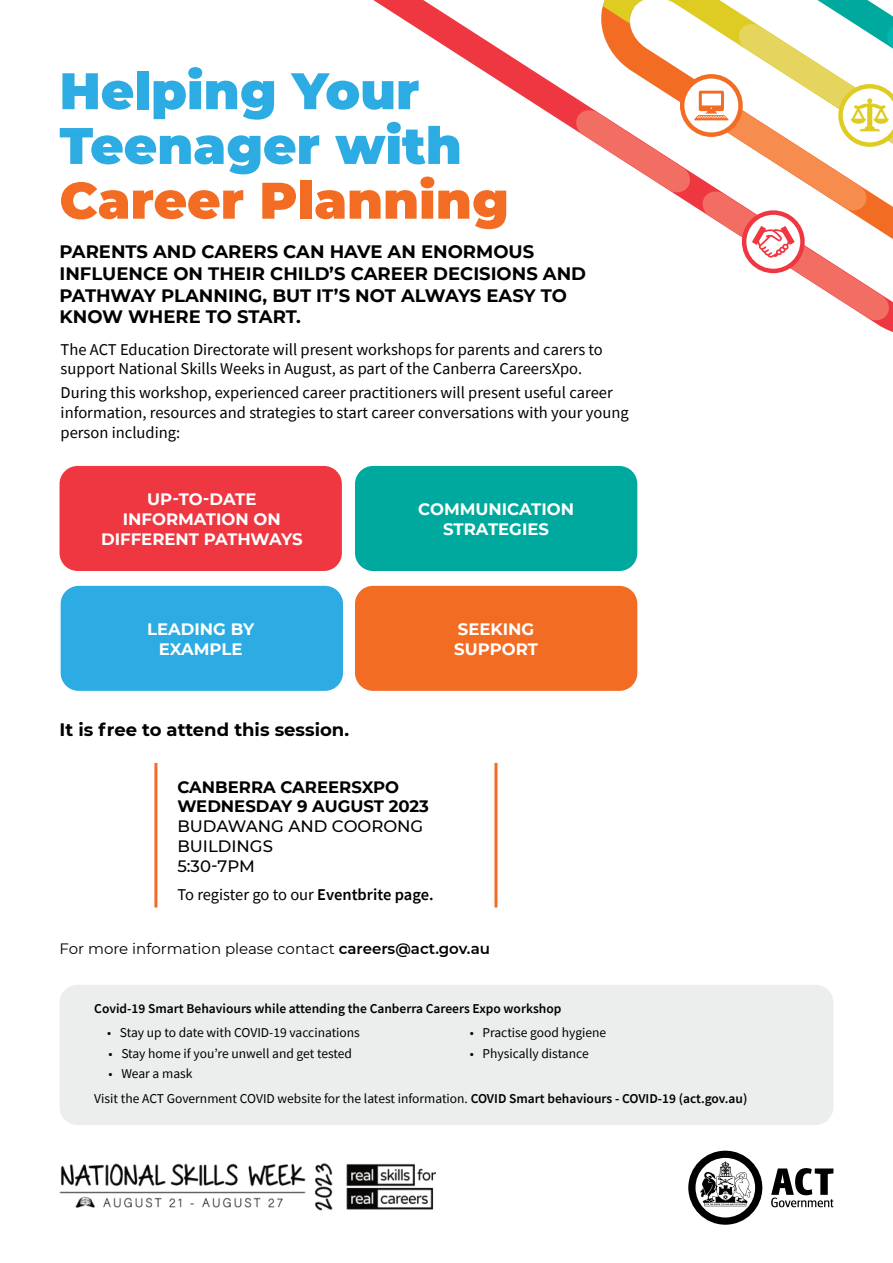
<style>
.page{position:relative;width:893px;height:1263px;background:#fff}
.page>*{position:absolute;margin:0;border:0;box-sizing:border-box;transform-origin:0 0}
.t1{font:900 51.3px/54.8px "Montserrat";color:#2cace2}
.t2{font:900 51.3px "Montserrat";color:#f36c24}
.t3{font:700 18px/21.6px "Montserrat";color:#000}
.t4{font:16.5px/19.8px "Source Sans Pro";color:#000}
.t5{font:700 16.5px/19.8px "Montserrat";color:#fff;text-align:center}
.t6{font:700 16.5px/19.8px "Montserrat";color:#000}
.t7{font:500 16.5px/19.8px "Montserrat";color:#000}
.t8{font:15px "Montserrat";color:#000}
.t9{font:13.5px "Source Sans Pro";color:#000}
.t10{font:600 13.5px "Source Sans Pro";color:#000}
.s1{font-weight:600}
</style>
<div class="page">
<svg style="left:373px;top:0;width:520px;height:332px"></svg>
<svg style="left:441px;top:0;width:452px;height:322px"></svg>
<svg style="left:688px;top:1151px;width:74px;height:74px"></svg>
<svg style="left:771px;top:1168px;width:62px;height:39px"></svg>
<div style="left:60px;top:466px;width:282px;height:105px;background:#ef3742;border-radius:18px"></div>
<div style="left:355px;top:586px;width:282px;height:105px;background:#f36c24;border-radius:18px"></div>
<div style="left:355px;top:466px;width:282px;height:105px;background:#00a99d;border-radius:18px"></div>
<div style="left:61px;top:586px;width:282px;height:105px;background:#2cace2;border-radius:18px"></div>
<hr style="left:154px;top:763px;width:3px;height:144px;background:#f36c25">
<hr style="left:494px;top:763px;width:3px;height:144px;background:#f36c25">
<div style="left:60px;top:985px;width:773px;height:140px;background:#eceded;border-radius:18px"></div>
<img style="left:60px;top:1163px;width:375px;height:48px">
<h1 class="t1" style="left:60px;top:60px;width:404px">Helping Your<br>Teenager with</h1>
<h1 class="t2" style="left:60px;top:162px;width:451px">Career Planning</h1>
<p class="t3" style="left:60px;top:240px;width:528px">PARENTS AND CARERS CAN HAVE AN ENORMOUS INFLUENCE ON THEIR CHILD’S CAREER DECISIONS AND PATHWAY PLANNING, BUT IT’S NOT ALWAYS EASY TO KNOW WHERE TO START.</p>
<p class="t4" style="left:61px;top:339px;width:544px">The ACT Education Directorate will present workshops for parents and carers to support National Skills Weeks in August, as part of the Canberra CareersXpo.</p>
<p class="t4" style="left:61px;top:383px;width:570px">During this workshop, experienced career practitioners will present useful career information, resources and strategies to start career conversations with your young person including:</p>
<p class="t5" style="left:101px;top:489px;width:203px">UP-TO-DATE<br>INFORMATION ON<br>DIFFERENT PATHWAYS</p>
<p class="t5" style="left:147px;top:618px;width:108px">LEADING BY<br>EXAMPLE</p>
<p class="t3" style="left:60px;top:718px;width:291px">It is free to attend this session.</p>
<p class="t5" style="left:418px;top:498px;width:157px">COMMUNICATION<br>STRATEGIES</p>
<p class="t5" style="left:454px;top:618px;width:85px;text-align:left">SEEKING<br>SUPPORT</p>
<p class="t6" style="left:177px;top:776px;width:253px">CANBERRA CAREERSXPO<br>WEDNESDAY 9 AUGUST 2023</p>
<p class="t7" style="left:177px;top:816px;width:248px">BUDAWANG AND COORONG<br>BUILDINGS<br>5:30-7PM</p>
<p class="t4" style="left:177px;top:884px;width:258px">To register go to our <span class="s1">Eventbrite page.</span></p>
<p class="t8" style="left:60px;top:938px;width:432px">For more information please contact <span class="s1">careers@act.gov.au</span></p>
<p class="t10" style="left:94px;top:999px;width:469px">Covid-19 Smart Behaviours while attending the Canberra Careers Expo workshop</p>
<p class="t9" style="left:107px;top:1024px;width:254px">• Stay up to date with COVID-19 vaccinations</p>
<p class="t9" style="left:109px;top:1044px;width:245px">• Stay home if you’re unwell and get tested</p>
<p class="t9" style="left:109px;top:1065px;width:85px">• Wear a mask</p>
<p class="t9" style="left:470px;top:1024px;width:138px">• Practise good hygiene</p>
<p class="t9" style="left:470px;top:1044px;width:120px">• Physically distance</p>
<p class="t9" style="left:94px;top:1090px;width:655px">Visit the ACT Government COVID website for the latest information. <span class="s1">COVID Smart behaviours - COVID-19 (act.gov.au)</span></p>
</div>
